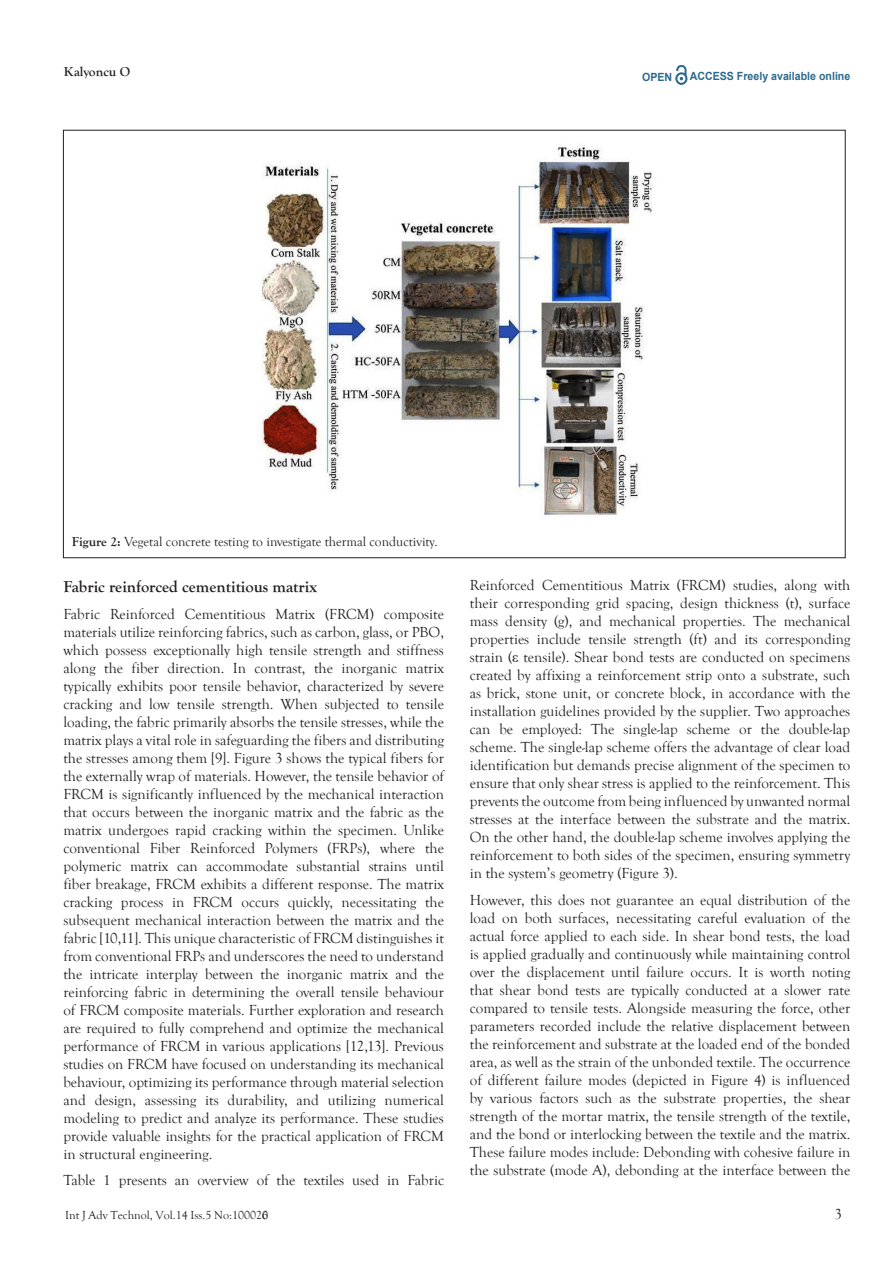
<style>
.page{position:relative;width:893px;height:1263px;background:#fff}
.page>*{position:absolute;margin:0;border:0;box-sizing:border-box;transform-origin:0 0}
.t1{font:700 16.5px "Goudy Old Style T";color:#231f20}
.t2{font:15px/18px "Goudy Old Style T";color:#231f20;text-align:justify}
.t3{font:13.5px "Goudy Old Style T";color:#231f20}
.t4{font:700 13.5px "Goudy Old Style T";color:#231f20}
.t5{font:12px "Goudy Old Style T";color:#231f20}
.t6{font:700 11.25px "Arial";color:#2d6a8e;scale:.94 1}
.s1{font-weight:700}
.s2{font-family:"Times New Roman"}
</style>
<div class="page">
<svg style="left:675px;top:65px;width:12px;height:20px"></svg>
<img style="left:257px;top:145px;width:396px;height:371px">
<p class="t4" style="left:64px;top:64px;width:68px">Kalyoncu O</p>
<p class="t6" style="left:642px;top:70px;width:34px">OPEN</p>
<p class="t6" style="left:690px;top:69px;width:172px">ACCESS Freely available online</p>
<p class="t3" style="left:72px;top:534px;width:367px"><span class="s1">Figure 2:</span> Vegetal concrete testing to investigate thermal conductivity.</p>
<p class="t1" style="left:63px;top:577px;width:255px">Fabric reinforced cementitious matrix</p>
<p class="t2" style="left:63px;top:605px;width:382px">Fabric Reinforced Cementitious Matrix (FRCM) composite materials utilize reinforcing fabrics, such as carbon, glass, or PBO, which possess exceptionally high tensile strength and stiffness along the fiber direction. In contrast, the inorganic matrix typically exhibits poor tensile behavior, characterized by severe cracking and low tensile strength. When subjected to tensile loading, the fabric primarily absorbs the tensile stresses, while the matrix plays a vital role in safeguarding the fibers and distributing the stresses among them [9]. Figure 3 shows the typical fibers for the externally wrap of materials. However, the tensile behavior of FRCM is significantly influenced by the mechanical interaction that occurs between the inorganic matrix and the fabric as the matrix undergoes rapid cracking within the specimen. Unlike conventional Fiber Reinforced Polymers (FRPs), where the polymeric matrix can accommodate substantial strains until fiber breakage, FRCM exhibits a different response. The matrix cracking process in FRCM occurs quickly, necessitating the subsequent mechanical interaction between the matrix and the fabric [10,11]. This unique characteristic of FRCM distinguishes it from conventional FRPs and underscores the need to understand the intricate interplay between the inorganic matrix and the reinforcing fabric in determining the overall tensile behaviour of FRCM composite materials. Further exploration and research are required to fully comprehend and optimize the mechanical performance of FRCM in various applications [12,13]. Previous studies on FRCM have focused on understanding its mechanical behaviour, optimizing its performance through material selection and design, assessing its durability, and utilizing numerical modeling to predict and analyze its performance. These studies provide valuable insights for the practical application of FRCM in structural engineering.</p>
<p class="t2" style="left:63px;top:1171px;width:382px">Table 1 presents an overview of the textiles used in Fabric</p>
<p class="t5" style="left:65px;top:1208px;width:204px">Int J Adv Technol, Vol.14 Iss.5 No:1000260</p>
<p class="t2" style="left:470px;top:576px;width:382px">Reinforced Cementitious Matrix (FRCM) studies, along with their corresponding grid spacing, design thickness (t), surface mass density (g), and mechanical properties. The mechanical properties include tensile strength (ft) and its corresponding strain (<span class="s2">ε</span> tensile). Shear bond tests are conducted on specimens created by affixing a reinforcement strip onto a substrate, such as brick, stone unit, or concrete block, in accordance with the installation guidelines provided by the supplier. Two approaches can be employed: The single-lap scheme or the double-lap scheme. The single-lap scheme offers the advantage of clear load identification but demands precise alignment of the specimen to ensure that only shear stress is applied to the reinforcement. This prevents the outcome from being influenced by unwanted normal stresses at the interface between the substrate and the matrix.<br>On the other hand, the double-lap scheme involves applying the reinforcement to both sides of the specimen, ensuring symmetry in the system’s geometry (Figure 3).</p>
<p class="t2" style="left:470px;top:891px;width:382px">However, this does not guarantee an equal distribution of the load on both surfaces, necessitating careful evaluation of the actual force applied to each side. In shear bond tests, the load is applied gradually and continuously while maintaining control over the displacement until failure occurs. It is worth noting that shear bond tests are typically conducted at a slower rate compared to tensile tests. Alongside measuring the force, other parameters recorded include the relative displacement between the reinforcement and substrate at the loaded end of the bonded area, as well as the strain of the unbonded textile. The occurrence of different failure modes (depicted in Figure 4) is influenced by various factors such as the substrate properties, the shear strength of the mortar matrix, the tensile strength of the textile, and the bond or interlocking between the textile and the matrix.<br>These failure modes include: Debonding with cohesive failure in the substrate (mode A), debonding at the interface between the</p>
<p class="t2" style="left:834px;top:1205px;width:9px">3</p>
</div>
